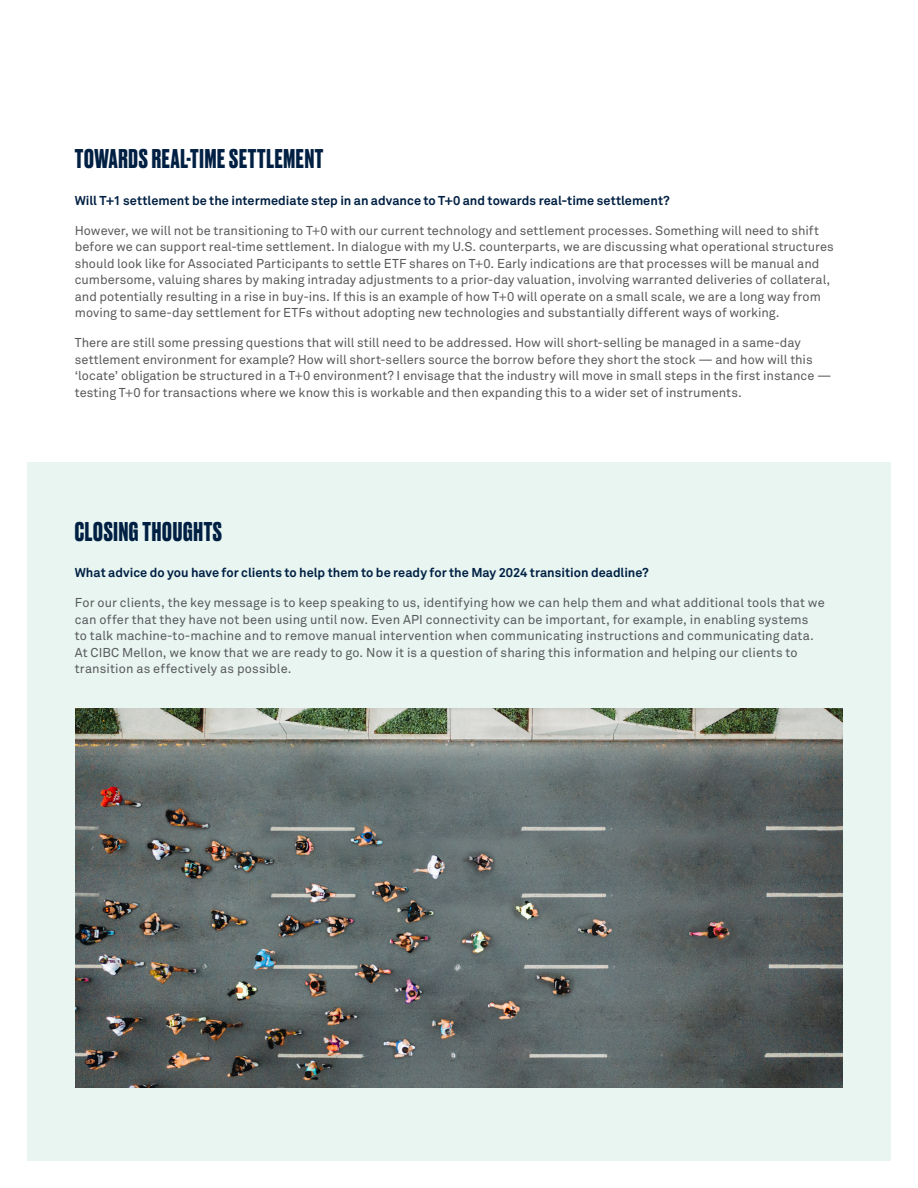
<style>
.page{position:relative;width:918px;height:1188px;background:#fff}
.page>*{position:absolute;margin:0;border:0;box-sizing:border-box;transform-origin:0 0}
.t1{font:700 25.5px "Druk";letter-spacing:.03em;color:#002043}
.Body_Copy__Akkurat_Pro{font:12.75px/16.5px "Akkurat Pro";color:#58595b}
.Body_Copy__Akkurat_Pro-2{font:700 12.75px "Akkurat Pro";color:#002043}
</style>
<div class="page">
<div style="left:27px;top:462px;width:864px;height:699px;background:#e8f5f1"></div>
<img style="left:76px;top:708px;width:766px;height:380px">
<p class="t1" style="left:75px;top:141px;width:250px">TOWARDS REAL-TIME SETTLEMENT</p>
<p class="Body_Copy__Akkurat_Pro-2" style="left:75px;top:192px;width:597px">Will T+1 settlement be the intermediate step in an advance to T+0 and towards real-time settlement?</p>
<p class="Body_Copy__Akkurat_Pro" style="left:75px;top:222px;width:761px">However, we will not be transitioning to T+0 with our current technology and settlement processes. Something will need to shift before we can support real-time settlement. In dialogue with my U.S. counterparts, we are discussing what operational structures should look like for Associated Participants to settle ETF shares on T+0. Early indications are that processes will be manual and cumbersome, valuing shares by making intraday adjustments to a prior-day valuation, involving warranted deliveries of collateral, and potentially resulting in a rise in buy-ins. If this is an example of how T+0 will operate on a small scale, we are a long way from moving to same-day settlement for ETFs without adopting new technologies and substantially different ways of working.</p>
<p class="Body_Copy__Akkurat_Pro" style="left:75px;top:334px;width:758px">There are still some pressing questions that will still need to be addressed. How will short-selling be managed in a same-day settlement environment for example? How will short-sellers source the borrow before they short the stock — and how will this ‘locate’ obligation be structured in a T+0 environment? I envisage that the industry will move in small steps in the first instance — testing T+0 for transactions where we know this is workable and then expanding this to a wider set of instruments.</p>
<p class="t1" style="left:75px;top:514px;width:149px">CLOSING THOUGHTS</p>
<p class="Body_Copy__Akkurat_Pro-2" style="left:75px;top:565px;width:575px">What advice do you have for clients to help them to be ready for the May 2024 transition deadline?</p>
<p class="Body_Copy__Akkurat_Pro" style="left:75px;top:595px;width:751px">For our clients, the key message is to keep speaking to us, identifying how we can help them and what additional tools that we can offer that they have not been using until now. Even API connectivity can be important, for example, in enabling systems<br>to talk machine-to-machine and to remove manual intervention when communicating instructions and communicating data.<br>At CIBC Mellon, we know that we are ready to go. Now it is a question of sharing this information and helping our clients to transition as effectively as possible.</p>
</div>
